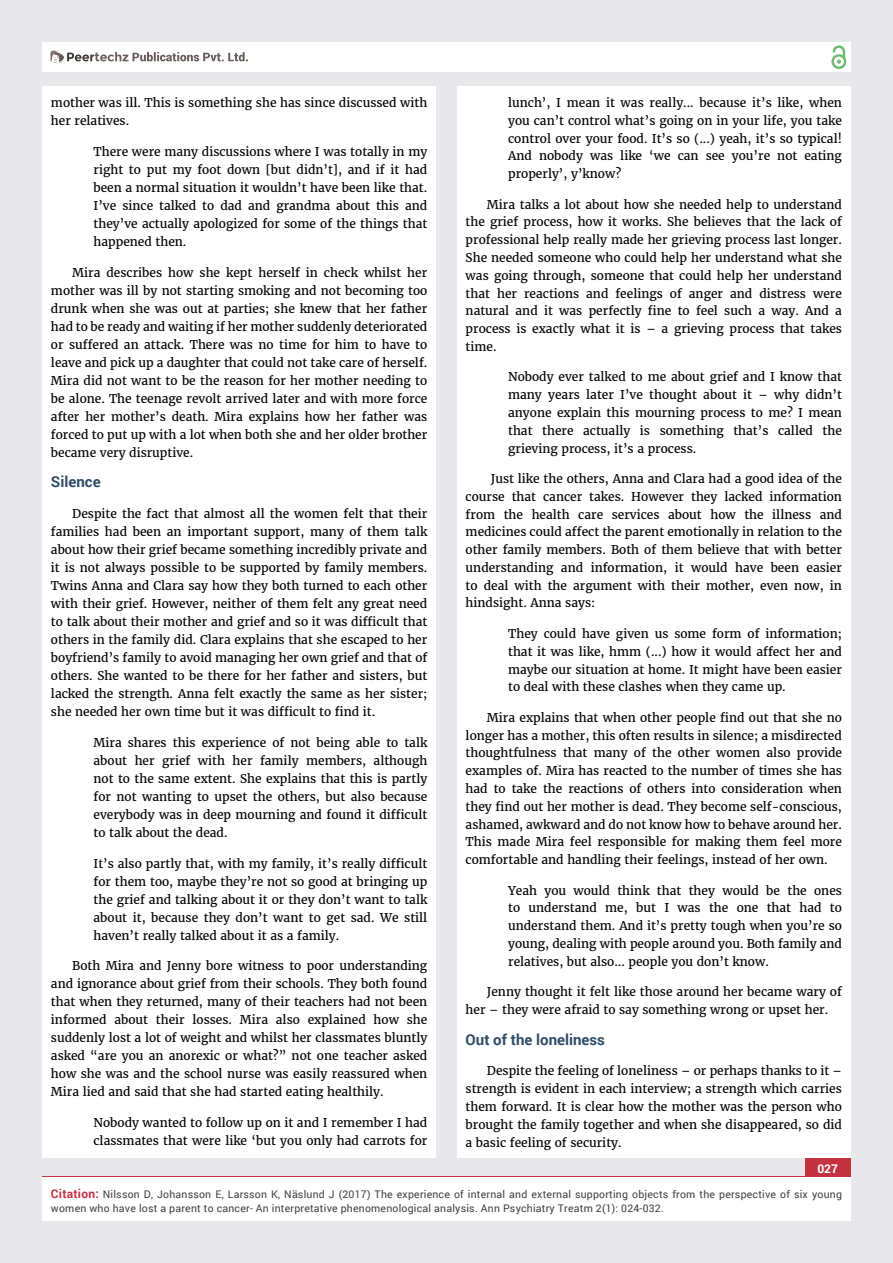
<style>
.page{position:relative;width:893px;height:1263px;background:#e8e8ea}
.page>*{position:absolute;margin:0;border:0;box-sizing:border-box;transform-origin:0 0}
.t1{font:700 15px "Roboto";color:#2e4c69}
.t2{font:12px/18px "Merriweather";color:#040503;text-align:justify}
.t3{font:700 12px "Roboto";color:#fff}
.t4{font:10.5px/13.5px "Roboto";letter-spacing:.02em;color:#413f41}
.s1{font-weight:700;font-size:12px;color:#c43241}
</style>
<div class="page">
<div style="left:42px;top:43px;width:808px;height:29px;background:#fff"></div>
<div style="left:831px;top:54px;width:15px;height:15px;border:2px solid #70bb72;border-radius:50%"></div>
<svg style="left:831px;top:45px;width:15px;height:19px"></svg>
<div style="left:805px;top:1157px;width:45px;height:53px;background:#c43241"></div>
<svg style="left:49px;top:50px;width:199px;height:14px"></svg>
<div style="left:42px;top:1177px;width:808px;height:43px;background:#fff"></div>
<div style="left:42px;top:87px;width:394px;height:1071px;background:#fff"></div>
<div style="left:457px;top:87px;width:393px;height:1071px;background:#fff"></div>
<p class="t2" style="left:51px;top:94px;width:378px">mother was ill. This is something she has since discussed with her relatives.</p>
<p class="t2" style="left:94px;top:143px;width:335px">There were many discussions where I was totally in my right to put my foot down [but didn’t], and if it had been a normal situation it wouldn’t have been like that.<br>I’ve since talked to dad and grandma about this and they’ve actually apologized for some of the things that happened then.</p>
<p class="t2" style="left:51px;top:263px;width:378px;text-indent:21px">Mira describes how she kept herself in check whilst her mother was ill by not starting smoking and not becoming too drunk when she was out at parties; she knew that her father had to be ready and waiting if her mother suddenly deteriorated or suffered an attack. There was no time for him to have to leave and pick up a daughter that could not take care of herself.<br>Mira did not want to be the reason for her mother needing to be alone. The teenage revolt arrived later and with more force after her mother’s death. Mira explains how her father was forced to put up with a lot when both she and her older brother became very disruptive.</p>
<p class="t1" style="left:51px;top:472px;width:51px">Silence</p>
<p class="t2" style="left:51px;top:505px;width:378px;text-indent:21px">Despite the fact that almost all the women felt that their families had been an important support, many of them talk about how their grief became something incredibly private and it is not always possible to be supported by family members.<br>Twins Anna and Clara say how they both turned to each other with their grief. However, neither of them felt any great need to talk about their mother and grief and so it was difficult that others in the family did. Clara explains that she escaped to her boyfriend’s family to avoid managing her own grief and that of others. She wanted to be there for her father and sisters, but lacked the strength. Anna felt exactly the same as her sister; she needed her own time but it was difficult to find it.</p>
<p class="t2" style="left:94px;top:734px;width:335px">Mira shares this experience of not being able to talk about her grief with her family members, although not to the same extent. She explains that this is partly for not wanting to upset the others, but also because everybody was in deep mourning and found it difficult to talk about the dead.</p>
<p class="t2" style="left:94px;top:854px;width:335px">It’s also partly that, with my family, it’s really difficult for them too, maybe they’re not so good at bringing up the grief and talking about it or they don’t want to talk about it, because they don’t want to get sad. We still haven’t really talked about it as a family.</p>
<p class="t2" style="left:51px;top:957px;width:378px;text-indent:21px">Both Mira and Jenny bore witness to poor understanding and ignorance about grief from their schools. They both found that when they returned, many of their teachers had not been informed about their losses. Mira also explained how she suddenly lost a lot of weight and whilst her classmates bluntly asked “are you an anorexic or what?” not one teacher asked how she was and the school nurse was easily reassured when Mira lied and said that she had started eating healthily.</p>
<p class="t2" style="left:94px;top:1114px;width:335px">Nobody wanted to follow up on it and I remember I had classmates that were like ‘but you only had carrots for</p>
<p class="t2" style="left:508px;top:94px;width:335px">lunch’, I mean it was really... because it’s like, when you can’t control what’s going on in your life, you take control over your food. It’s so (...) yeah, it’s so typical!<br>And nobody was like ‘we can see you’re not eating properly’, y’know?</p>
<p class="t2" style="left:466px;top:196px;width:378px;text-indent:21px">Mira talks a lot about how she needed help to understand the grief process, how it works. She believes that the lack of professional help really made her grieving process last longer.<br>She needed someone who could help her understand what she was going through, someone that could help her understand that her reactions and feelings of anger and distress were natural and it was perfectly fine to feel such a way. And a process is exactly what it is – a grieving process that takes time.</p>
<p class="t2" style="left:508px;top:368px;width:335px">Nobody ever talked to me about grief and I know that many years later I’ve thought about it – why didn’t anyone explain this mourning process to me? I mean that there actually is something that’s called the grieving process, it’s a process.</p>
<p class="t2" style="left:466px;top:470px;width:378px;text-indent:25px">Just like the others, Anna and Clara had a good idea of the course that cancer takes. However they lacked information from the health care services about how the illness and medicines could affect the parent emotionally in relation to the other family members. Both of them believe that with better understanding and information, it would have been easier to deal with the argument with their mother, even now, in hindsight. Anna says:</p>
<p class="t2" style="left:508px;top:625px;width:335px">They could have given us some form of information; that it was like, hmm (...) how it would affect her and maybe our situation at home. It might have been easier to deal with these clashes when they came up.</p>
<p class="t2" style="left:466px;top:709px;width:378px;text-indent:21px">Mira explains that when other people find out that she no longer has a mother, this often results in silence; a misdirected thoughtfulness that many of the other women also provide examples of. Mira has reacted to the number of times she has had to take the reactions of others into consideration when they find out her mother is dead. They become self-conscious, ashamed, awkward and do not know how to behave around her.<br>This made Mira feel responsible for making them feel more comfortable and handling their feelings, instead of her own.</p>
<p class="t2" style="left:508px;top:881px;width:335px">Yeah you would think that they would be the ones to understand me, but I was the one that had to understand them. And it’s pretty tough when you’re so young, dealing with people around you. Both family and relatives, but also... people you don’t know.</p>
<p class="t2" style="left:466px;top:983px;width:378px;text-indent:21px">Jenny thought it felt like those around her became wary of her – they were afraid to say something wrong or upset her.</p>
<p class="t1" style="left:466px;top:1029px;width:141px">Out of the loneliness</p>
<p class="t2" style="left:466px;top:1062px;width:378px;text-indent:21px">Despite the feeling of loneliness – or perhaps thanks to it – strength is evident in each interview; a strength which carries them forward. It is clear how the mother was the person who brought the family together and when she disappeared, so did a basic feeling of security.</p>
<p class="t3" style="left:817px;top:1161px;width:22px">027</p>
<p class="t4" style="left:51px;top:1188px;width:792px"><span class="s1">Citation:</span> Nilsson D, Johansson E, Larsson K, Näslund J (2017) The experience of internal and external supporting objects from the perspective of six young women who have lost a parent to cancer- An interpretative phenomenological analysis. Ann Psychiatry Treatm 2(1): 024-032.</p>
</div>
